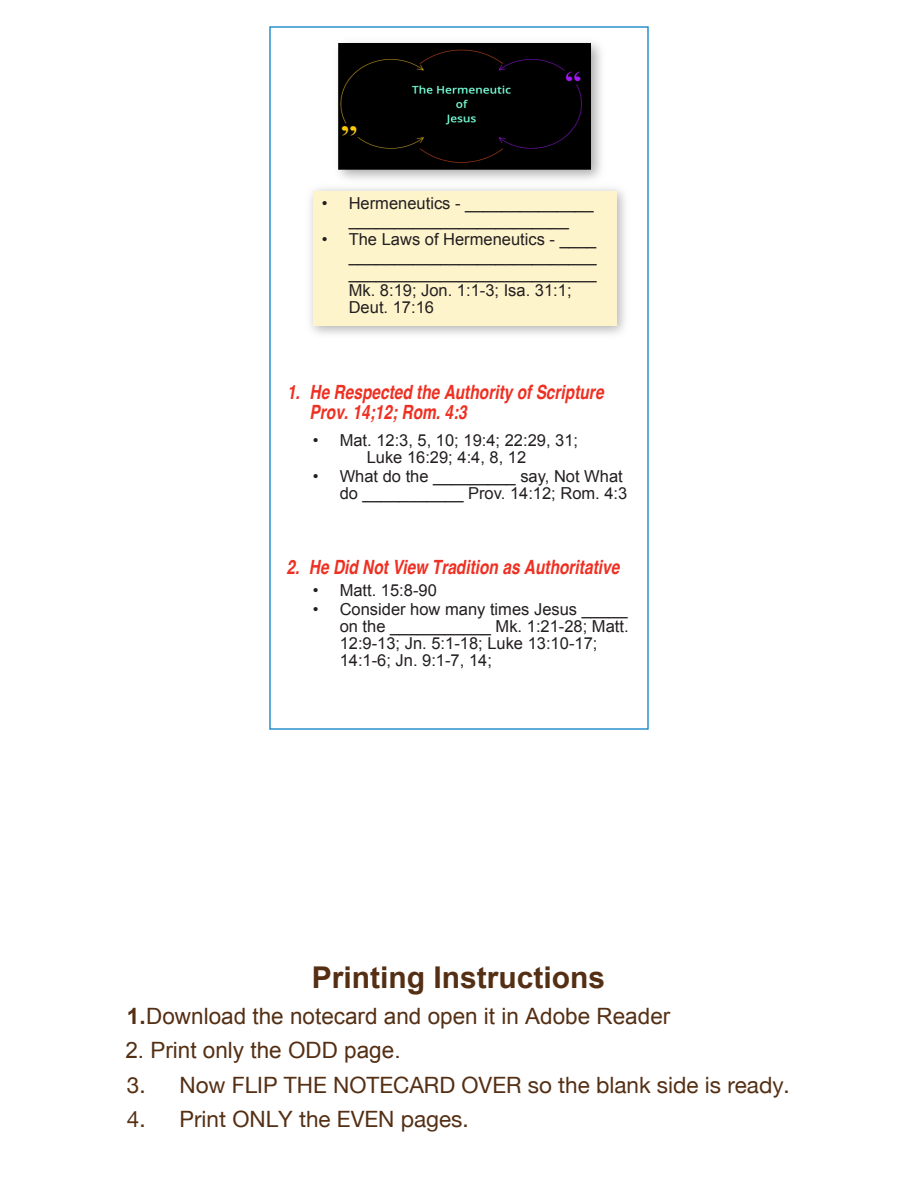
<style>
.page{position:relative;width:918px;height:1188px;background:#fff}
.page>*{position:absolute;margin:0;border:0;box-sizing:border-box;transform-origin:0 0}
.t1{font:700 30px "Arial";color:#542f14}
.t2{font:22.5px "Helvetica Neue";color:#542f14}
.t3{font:22.5px "Arial";color:#542f14}
.t4{font:italic 700 19.65px/19.6px "Helvetica";color:#ee3022;scale:.79 1}
.t5{font:16.5px/17.1px "Arial";color:#231f20;text-align:center}
.s1{font-weight:700}
</style>
<div class="page">
<div style="left:313px;top:191px;width:303px;height:135px;background:#fef4cc"></div>
<img style="left:338px;top:42px;width:263px;height:141px">
<img style="left:339px;top:43px;width:252px;height:127px">
<p class="t5" style="left:322px;top:196px;width:273px">• Hermeneutics - ______________ ________________________</p>
<p class="t5" style="left:349px;top:232px;width:249px;text-align:left;text-indent:-27px">• The Laws of Hermeneutics - ____ ___________________________ ___________________________<br>Mk. 8:19; Jon. 1:1-3; Isa. 31:1;<br>Deut. 17:16</p>
<p class="t4" style="left:310px;top:384px;width:374px;text-indent:-22px">1. He Respected the Authority of Scripture<br>Prov. 14;12; Rom. 4:3</p>
<p class="t5" style="left:313px;top:433px;width:267px">• Mat. 12:3, 5, 10; 19:4; 22:29, 31;<br>Luke 16:29; 4:4, 8, 12</p>
<p class="t5" style="left:313px;top:469px;width:316px;text-align:right">• What do the _________ say, Not What do ___________ Prov. 14:12; Rom. 4:3</p>
<p class="t4" style="left:286px;top:558px;width:423px">2. He Did Not View Tradition as Authoritative</p>
<p class="t5" style="left:313px;top:583px;width:126px">• Matt. 15:8-90</p>
<p class="t5" style="left:340px;top:602px;width:290px;text-align:left;text-indent:-27px">• Consider how many times Jesus _____ on the ___________ Mk. 1:21-28; Matt.<br>12:9-13; Jn. 5:1-18; Luke 13:10-17; 14:1-6; Jn. 9:1-7, 14;</p>
<h1 class="t1" style="left:312px;top:966px;width:295px">Printing Instructions</h1>
<h2 class="t3" style="left:127px;top:1007px;width:545px"><span class="s1">1.</span>Download the notecard and open it in Adobe Reader</h2>
<h2 class="t3" style="left:125px;top:1042px;width:277px">2. Print only the ODD page.</h2>
<h2 class="t2" style="left:127px;top:1071px;width:664px">3. Now FLIP THE NOTECARD OVER so the blank side is ready.</h2>
<h2 class="t2" style="left:127px;top:1106px;width:343px">4. Print ONLY the EVEN pages.</h2>
</div>
